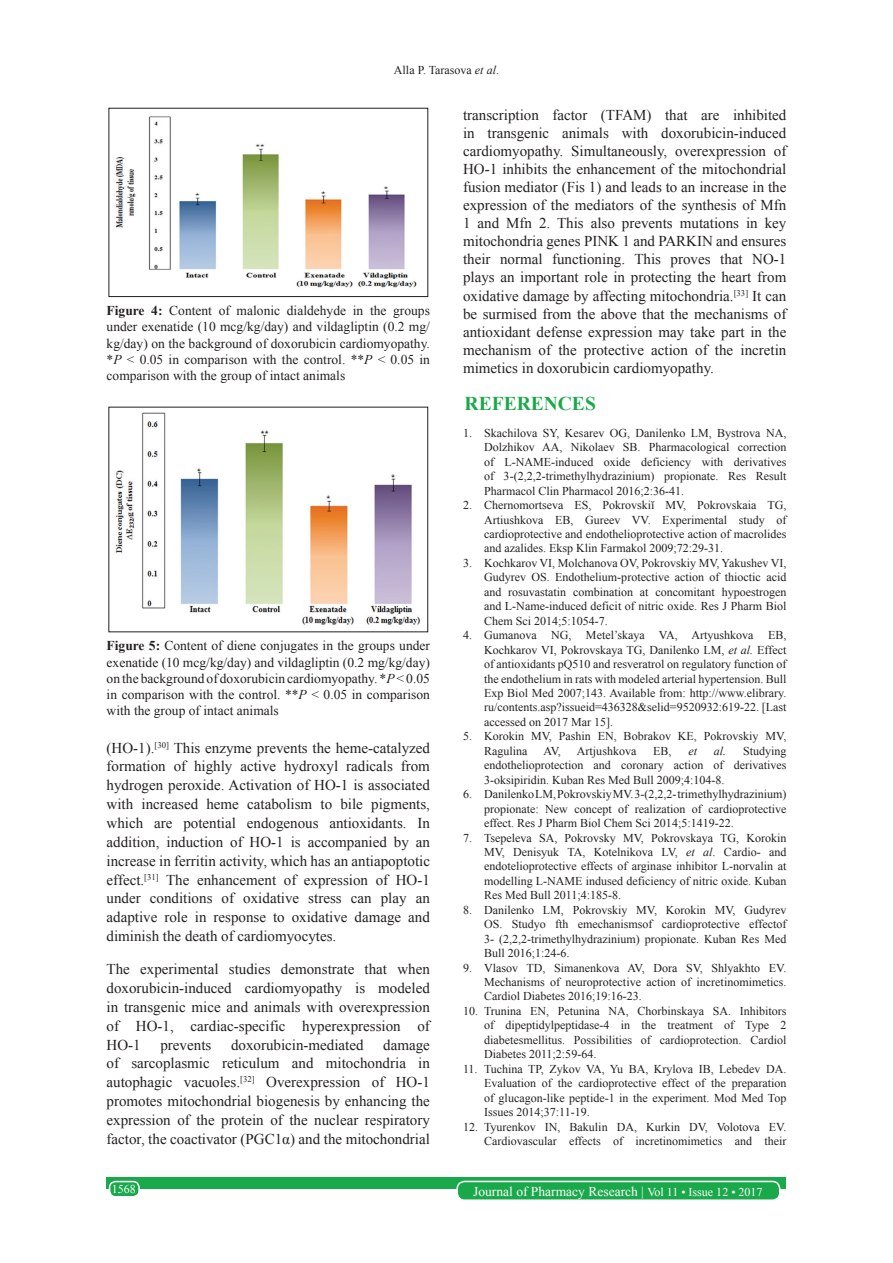
<style>
.page{position:relative;width:893px;height:1263px;background:#fff}
.page>*{position:absolute;margin:0;border:0;box-sizing:border-box;transform-origin:0 0}
.t1{font:700 19.5px "Times New Roman";color:#1aa94a}
.TX{font:15px/18.9px "Times New Roman";color:#231f20;text-align:justify}
.FGC{font:13.5px/16.2px "Times New Roman";color:#231f20;text-align:justify}
.t2{font:13.5px "Times New Roman";color:#fff}
.REF{font:12px/14.4px "Times New Roman";color:#231f20;text-align:justify}
.t3{font:12px "Times New Roman";color:#fff}
.REF-2{font:italic 12px "Times New Roman";color:#231f20}
.s1{font-style:italic}
.s2{font-weight:700}
.s3{font-size:12px}
</style>
<div class="page">
<div style="left:106px;top:1177px;width:680px;height:12px;background:#1aa94a"></div>
<div style="left:457px;top:1181px;width:322px;height:19px;background:#1aa94a;border-radius:7px"></div>
<div style="left:456px;top:1180px;width:324px;height:21px;border:2px solid #fff;border-radius:7px"></div>
<div style="left:110px;top:1181px;width:29px;height:15px;background:#1aa94a;border-radius:6px"></div>
<div style="left:109px;top:1180px;width:31px;height:17px;border:2px solid #fff;border-radius:6px"></div>
<img style="left:115px;top:116px;width:302px;height:172px">
<div style="left:109px;top:108px;width:319px;height:189px;border:1px solid #231f20"></div>
<img style="left:115px;top:412px;width:305px;height:213px">
<p class="REF" style="left:394px;top:63px;width:106px">Alla P. Tarasova <span class="s1">et al</span>.</p>
<p class="FGC" style="left:106px;top:302px;width:325px"><span class="s2">Figure 4:</span> Content of malonic dialdehyde in the groups under exenatide (10 mcg/kg/day) and vildagliptin (0.2 mg/ kg/day) on the background of doxorubicin cardiomyopathy. *<span class="s1">Р</span> &lt; 0.05 in comparison with the control. **<span class="s1">Р</span> &lt; 0.05 in comparison with the group of intact animals</p>
<p class="FGC" style="left:106px;top:637px;width:325px"><span class="s2">Figure 5:</span> Content of diene conjugates in the groups under exenatide (10 mcg/kg/day) and vildagliptin (0.2 mg/kg/day) on the background of doxorubicin cardiomyopathy. *<span class="s1">Р</span> &lt; 0.05 in comparison with the control. **<span class="s1">Р</span> &lt; 0.05 in comparison with the group of intact animals</p>
<p class="TX" style="left:106px;top:737px;width:325px">(HO-1).<sup>[30]</sup> This enzyme prevents the heme-catalyzed formation of highly active hydroxyl radicals from hydrogen peroxide. Activation of HO-1 is associated with increased heme catabolism to bile pigments, which are potential endogenous antioxidants. In addition, induction of HO-1 is accompanied by an increase in ferritin activity, which has an antiapoptotic effect.<sup>[31]</sup> The enhancement of expression of HO-1 under conditions of oxidative stress can play an adaptive role in response to oxidative damage and diminish the death of cardiomyocytes.</p>
<p class="TX" style="left:106px;top:959px;width:325px">The experimental studies demonstrate that when doxorubicin-induced cardiomyopathy is modeled in transgenic mice and animals with overexpression of HO-1, cardiac-specific hyperexpression of HO-1</p>
<p class="TX" style="left:106px;top:1034px;width:325px;text-indent:276px">damage of sarcoplasmic reticulum and mitochondria in autophagic vacuoles.<sup>[32]</sup> Overexpression of HO-1 promotes mitochondrial biogenesis by enhancing the expression of the protein of the nuclear respiratory factor, the coactivator (PGC1α) and the mitochondrial</p>
<p class="TX" style="left:160px;top:1034px;width:52px">prevents</p>
<p class="TX" style="left:231px;top:1034px;width:134px">doxorubicin-mediated</p>
<p class="TX" style="left:463px;top:105px;width:325px;line-height:18px">transcription factor (TFAM) that are inhibited in transgenic animals with doxorubicin-induced cardiomyopathy. Simultaneously, overexpression of HO-1 inhibits the enhancement of the mitochondrial fusion mediator (Fis 1) and leads to an increase in the expression of the mediators of the synthesis of Mfn 1 and Mfn 2. This also prevents mutations in key mitochondria genes PINK 1 and PARKIN and ensures their normal functioning. This proves that NO-1 plays an important role in protecting the heart from oxidative damage by affecting mitochondria.<sup>[33]</sup> It can be surmised from the above that the mechanisms of antioxidant defense expression may take part in the mechanism of the protective action of the incretin mimetics in doxorubicin cardiomyopathy.</p>
<h1 class="t1" style="left:464px;top:390px;width:133px">REFERENCES</h1>
<p class="REF" style="left:484px;top:425px;width:304px;text-indent:-21px">1. Skachilova SY, Kesarev OG, Danilenko LM, Bystrova NA, Dolzhikov AA, Nikolaev SB. Pharmacological correction of L-NAME-induced oxide deficiency with derivatives of 3-(2,2,2-trimethylhydrazinium) propionate. Res Result Pharmacol Clin Pharmacol 2016;2:36-41.</p>
<p class="REF" style="left:484px;top:497px;width:304px;text-indent:-21px">2. Chernomortseva ES, Pokrovskiĭ MV, Pokrovskaia TG, Artiushkova EB, Gureev VV. Experimental study of cardioprotective and endothelioprotective action of macrolides and azalides. Eksp Klin Farmakol 2009;72:29-31.</p>
<p class="REF" style="left:484px;top:555px;width:304px;text-indent:-21px">3. Kochkarov VI, Molchanova OV, Pokrovskiy MV, Yakushev VI, Gudyrev OS. Endothelium-protective action of thioctic acid and rosuvastatin combination at concomitant hypoestrogen and L-Name-induced deficit of nitric oxide. Res J Pharm Biol Chem Sci 2014;5:1054-7.</p>
<p class="REF" style="left:484px;top:627px;width:304px;text-indent:-21px">4. Gumanova NG, Metel’skaya VA, Artyushkova EB, Kochkarov VI, Pokrovskaya TG, Danilenko LM, <span class="s1">et al.</span> Effect of antioxidants pQ510 and resveratrol on regulatory function of the endothelium in rats with modeled arterial hypertension. Bull Exp Biol Med 2007;143. Available from: http://www.elibrary. ru/contents.asp?issueid=436328&amp;selid=9520932:619-22. [Last accessed on 2017 Mar 15].</p>
<p class="REF" style="left:484px;top:728px;width:304px;text-indent:-21px">5. Korokin MV, Pashin EN, Bobrakov KE, Pokrovskiy MV,<br>Ragulina</p>
<p class="REF" style="left:484px;top:743px;width:304px;text-indent:230px"><span class="s1">al.</span> Studying endothelioprotection and coronary action of derivatives 3-oksipiridin. Kuban Res Med Bull 2009;4:104-8.</p>
<p class="REF" style="left:484px;top:786px;width:304px;text-indent:-21px">6. Danilenko LM, Pokrovskiy MV. 3-(2,2,2-trimethylhydrazinium) propionate: New concept of realization of cardioprotective effect. Res J Pharm Biol Chem Sci 2014;5:1419-22.</p>
<p class="REF" style="left:484px;top:830px;width:304px;text-indent:-21px">7. Tsepeleva SA, Pokrovsky MV, Pokrovskaya TG, Korokin MV, Denisyuk TA, Kotelnikova LV, <span class="s1">et al</span>. Cardio- and endotelioprotective effects of arginase inhibitor L-norvalin at modelling L-NAME indused deficiency of nitric oxide. Kuban Res Med Bull 2011;4:185-8.</p>
<p class="REF" style="left:484px;top:902px;width:304px;text-indent:-21px">8. Danilenko LM, Pokrovskiy MV, Korokin MV, Gudyrev OS. Studyo fth emechanismsof cardioprotective effectof 3- (2,2,2-trimethylhydrazinium) propionate. Kuban Res Med Bull 2016;1:24-6.</p>
<p class="REF" style="left:484px;top:960px;width:304px;text-indent:-21px">9. Vlasov TD, Simanenkova AV, Dora SV, Shlyakhto EV.<br>Mechanisms of neuroprotective action of incretinomimetics.<br>Cardiol Diabetes 2016;19:16-23.</p>
<p class="REF" style="left:484px;top:1003px;width:304px;text-indent:-21px">10. Trunina EN, Petunina NA, Chorbinskaya SA. Inhibitors of dipeptidylpeptidase-4 in the treatment of Type 2 diabetesmellitus. Possibilities of cardioprotection. Cardiol Diabetes 2011;2:59-64.</p>
<p class="REF" style="left:484px;top:1061px;width:304px;text-indent:-21px">11. Tuchina TP, Zykov VA, Yu BA, Krylova IB, Lebedev DA.<br>Evaluation of the cardioprotective effect of the preparation of glucagon-like peptide-1 in the experiment. Mod Med Top Issues 2014;37:11-19.</p>
<p class="REF" style="left:463px;top:1119px;width:325px;text-align:right">12. Tyurenkov IN, Bakulin DA, Kurkin DV, Volotova EV.<br>Cardiovascular effects of incretinomimetics and their</p>
<p class="REF" style="left:543px;top:743px;width:19px">AV,</p>
<p class="REF" style="left:576px;top:743px;width:61px">Artjushkova</p>
<p class="REF" style="left:653px;top:743px;width:20px">EB,</p>
<p class="REF-2" style="left:688px;top:742px;width:10px">et</p>
<p class="t3" style="left:112px;top:1180px;width:25px">1568</p>
<p class="t2" style="left:473px;top:1181px;width:291px">Journal of Pharmacy Research | <span class="s3">Vol 11 • Issue 12 • 2017</span></p>
</div>
